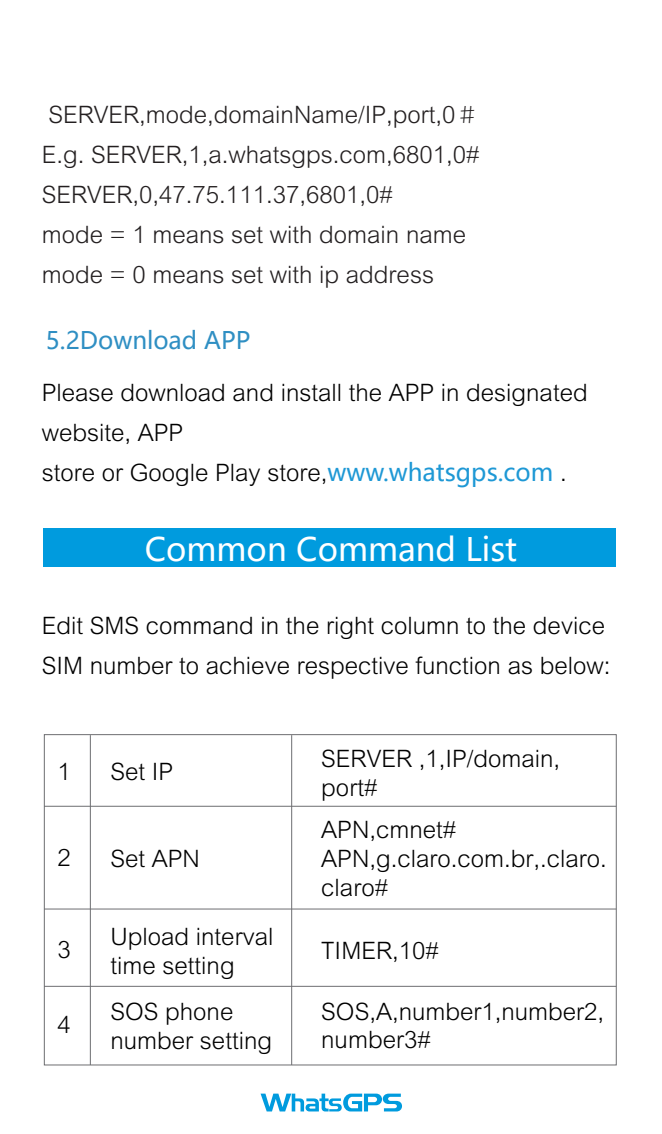
<style>
.page{position:relative;width:662px;height:1134px;background:#fff}
.page>*{position:absolute;margin:0;border:0;box-sizing:border-box;transform-origin:0 0}
.t1{font:32px "Microsoft Ya Hei";color:#fff}
.t2{font:24px/28.8px "LEXUS Hei S Light U";color:#000}
.t3{font:24px/40px "LEXUS Hei S Light U";color:#231f20}
.t4{font:24px "Microsoft Ya Hei";color:#2f8fc3}
.s1{font-family:"Microsoft Ya Hei";color:#1e98d5}
</style>
<div class="page">
<svg style="left:260px;top:1093px;width:142px;height:18px"></svg>
<div style="left:43px;top:529px;width:573px;height:38px;background:#009bde"></div>
<hr style="left:44px;top:805px;width:572px;height:2px;background:#6d6e71">
<hr style="left:44px;top:986px;width:572px;height:1px;background:#6d6e71">
<hr style="left:44px;top:908px;width:572px;height:2px;background:#6d6e71">
<hr style="left:90px;top:735px;width:1px;height:330px;background:#6d6e71">
<hr style="left:291px;top:735px;width:1px;height:330px;background:#6d6e71">
<p class="t3" style="left:42px;top:95px;width:439px">SERVER,mode,domainName/IP,port,0＃E.g. SERVER,1,a.whatsgps.com,6801,0# SERVER,0,47.75.111.37,6801,0#<br>mode = 1 means set with domain name mode = 0 means set with ip address</p>
<p class="t4" style="left:46px;top:324px;width:206px">5.2Download APP</p>
<p class="t2" style="left:42px;top:373px;width:547px;line-height:40px">Please download and install the APP in designated website, APP<br>store or Google Play store,<span class="s1">www.whatsgps.com</span> .</p>
<h1 class="t1" style="left:145px;top:528px;width:374px">Common Command List</h1>
<p class="t2" style="left:42px;top:606px;width:570px;line-height:40px">Edit SMS command in the right column to the device<br>SIM number to achieve respective function as below:</p>
<p class="t2" style="left:58px;top:757px;width:15px">1</p>
<p class="t2" style="left:110px;top:757px;width:64px">Set IP</p>
<p class="t2" style="left:58px;top:843px;width:15px">2</p>
<p class="t2" style="left:58px;top:935px;width:15px">3</p>
<p class="t2" style="left:58px;top:1010px;width:15px">4</p>
<p class="t2" style="left:110px;top:845px;width:91px">Set APN</p>
<p class="t2" style="left:110px;top:922px;width:164px">Upload interval time setting</p>
<p class="t2" style="left:110px;top:997px;width:163px">SOS phone number setting</p>
<p class="t2" style="left:321px;top:744px;width:240px">SERVER ,1,IP/domain, port#</p>
<p class="t2" style="left:321px;top:816px;width:287px">APN,cmnet#<br>APN,g.claro.com.br,.claro. claro#</p>
<p class="t2" style="left:321px;top:936px;width:119px">TIMER,10#</p>
<p class="t2" style="left:321px;top:997px;width:284px">SOS,A,number1,number2, number3#</p>
</div>
